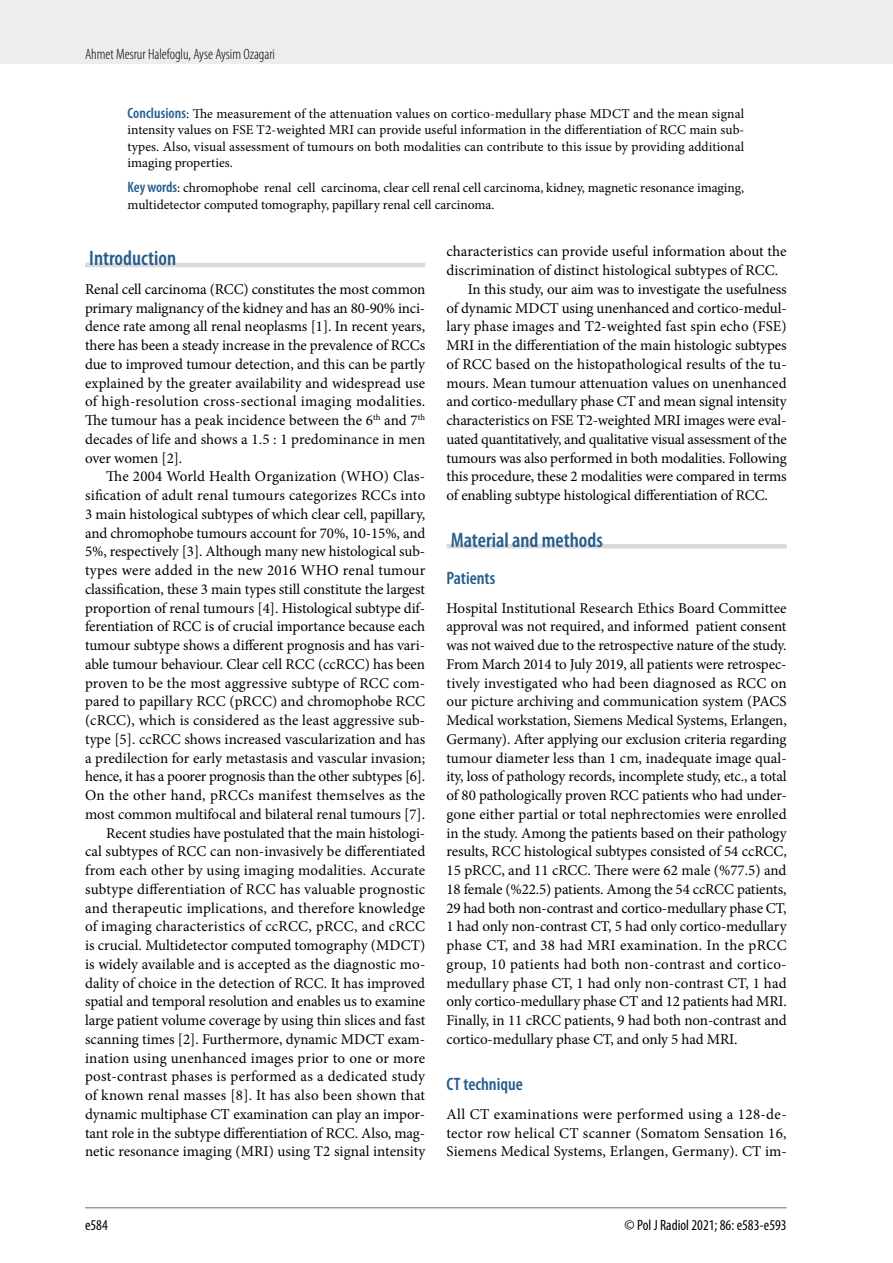
<style>
.page{position:relative;width:893px;height:1263px;background:#fff}
.page>*{position:absolute;margin:0;border:0;box-sizing:border-box;transform-origin:0 0}
.t1{font:600 condensed 21px "Myriad Pro";color:#245d8c}
.t2{font:600 condensed 18px "Myriad Pro";color:#245d8c}
.t3{font:15px/18.8px "Minion Pro";letter-spacing:-.005em;color:#000;text-align:justify}
.t4{font:300 condensed 15px "Myriad Pro";color:#000}
.t5{font:condensed 15px "Myriad Pro";color:#000}
.t6{font:13.5px/16.5px "Minion Pro";letter-spacing:-.005em;color:#000;text-align:justify}
.s1{font-family:"Myriad Pro";font-weight:600;font-stretch:condensed;font-size:15px;color:#245d8c}
</style>
<div class="page">
<div style="left:0;top:0;width:893px;height:64px;background:#ededed"></div>
<hr style="left:85px;top:1207px;width:702px;height:1px;background:#9d9d9c">
<hr style="left:85px;top:263px;width:340px;height:4px;background:#dadada">
<hr style="left:446px;top:544px;width:341px;height:4px;background:#dadada">
<p class="t4" style="left:85px;top:45px;width:191px">Ahmet Mesrur Halefoglu, Ayse Aysim Ozagari</p>
<p class="t6" style="left:128px;top:105px;width:618px"><span class="s1">Conclusions</span>: The measurement of the attenuation values on cortico-medullary phase MDCT and the mean signal intensity values on FSE T2-weighted MRI can provide useful information in the differentiation of RCC main sub&shy;types. Also, visual assessment of tumours on both modalities can contribute to this issue by providing additional imaging properties.</p>
<p class="t6" style="left:128px;top:180px;width:618px"><span class="s1">Key words</span>: chromophobe renal cell carcinoma, clear cell renal cell carcinoma, kidney, magnetic resonance imaging, multidetector computed tomography, papillary renal cell carcinoma.</p>
<h1 class="t1" style="left:89px;top:245px;width:88px">Introduction</h1>
<p class="t3" style="left:85px;top:280px;width:342px">Renal cell carcinoma (RCC) constitutes the most common primary malignancy of the kidney and has an 80-90% inci&shy;dence rate among all renal neoplasms [1]. In recent years, there has been a steady increase in the prevalence of RCCs due to improved tumour detection, and this can be partly explained by the greater availability and widespread use of high-resolution cross-sectional imaging modalities.<br>The tumour has a peak incidence between the 6<sup>th</sup> and 7<sup>th </sup>decades of life and shows a 1.5 : 1 predominance in men over women [2].</p>
<p class="t3" style="left:85px;top:467px;width:342px;text-align:right">The 2004 World Health Organization (WHO) Clas&shy;sification of adult renal tumours categorizes RCCs into 3 main histological subtypes of which clear cell, papillary, and chromophobe tumours account for 70%, 10-15%, and 5%, respectively [3]. Although many new histological sub&shy;types were added in the new 2016 WHO renal tumour classification, these 3 main types still constitute the largest proportion of renal tumours [4]. Histological subtype dif&shy;ferentiation of RCC is of crucial importance because each tumour subtype shows a different prognosis and has vari&shy;able tumour behaviour. Clear cell RCC (ccRCC) has been proven to be the most aggressive subtype of RCC com&shy;pared to papillary RCC (pRCC) and chromophobe RCC (cRCC), which is considered as the least aggressive sub&shy;type [5]. ccRCC shows increased vascularization and has a predilection for early metastasis and vascular invasion; hence, it has a poorer prognosis than the other subtypes [6].<br>On the other hand, pRCCs manifest themselves as the most common multifocal and bilateral renal tumours [7].<br>Recent studies have postulated that the main histologi-<br>cal subtypes of RCC can non-invasively be differentiated from each other by using imaging modalities. Accurate subtype differentiation of RCC has valuable prognostic and therapeutic implications, and therefore knowledge of imaging characteristics of ccRCC, pRCC, and cRCC is crucial. Multidetector computed tomography (MDCT) is widely available and is accepted as the diagnostic mo&shy;dality of choice in the detection of RCC. It has improved spatial and temporal resolution and enables us to examine large patient volume coverage by using thin slices and fast scanning times [2]. Furthermore, dynamic MDCT exam&shy;ination using unenhanced images prior to one or more post-contrast phases is performed as a dedicated study of known renal masses [8]. It has also been shown that dynamic multiphase CT examination can play an impor&shy;tant role in the subtype differentiation of RCC. Also, mag&shy;netic resonance imaging (MRI) using T2 signal intensity</p>
<p class="t3" style="left:446px;top:242px;width:342px">characteristics can provide useful information about the</p>
<p class="t3" style="left:446px;top:261px;width:333px">discrimination of distinct histological subtypes of RCC.</p>
<p class="t3" style="left:468px;top:280px;width:320px">In this study, our aim was to investigate the usefulness</p>
<p class="t3" style="left:446px;top:298px;width:340px">of dynamic MDCT using unenhanced and cortico-medul-</p>
<p class="t3" style="left:446px;top:317px;width:342px">lary phase images and T2-weighted fast spin echo (FSE)</p>
<p class="t3" style="left:446px;top:336px;width:342px">MRI in the differentiation of the main histologic subtypes</p>
<p class="t3" style="left:446px;top:355px;width:342px">of RCC based on the histopathological results of the tu-</p>
<p class="t3" style="left:446px;top:373px;width:342px">mours. Mean tumour attenuation values on unenhanced</p>
<p class="t3" style="left:446px;top:392px;width:342px">and cortico-medullary phase CT and mean signal intensity</p>
<p class="t3" style="left:446px;top:411px;width:341px">characteristics on FSE T2-weighted MRI images were eval-</p>
<p class="t3" style="left:446px;top:430px;width:342px">uated quantitatively, and qualitative visual assessment of the</p>
<p class="t3" style="left:446px;top:448px;width:342px">tumours was also performed in both modalities. Following</p>
<p class="t3" style="left:446px;top:467px;width:342px">this procedure, these 2 modalities were compared in terms</p>
<p class="t3" style="left:446px;top:486px;width:323px">of enabling subtype histological differentiation of RCC.</p>
<h1 class="t1" style="left:451px;top:527px;width:154px">Material and methods</h1>
<p class="t2" style="left:446px;top:567px;width:50px">Patients</p>
<p class="t3" style="left:446px;top:598px;width:342px">Hospital Institutional Research Ethics Board Committee approval was not required, and informed patient consent was not waived due to the retrospective nature of the study.<br>From March 2014 to July 2019, all patients were retrospec&shy;tively investigated who had been diagnosed as RCC on our picture archiving and communication system (PACS Medical workstation, Siemens Medical Systems, Erlangen, Germany). After applying our exclusion criteria regarding tumour diameter less than 1 cm, inadequate image qual&shy;ity, loss of pathology records, incomplete study, etc., a total of 80 pathologically proven RCC patients who had under&shy;gone either partial or total nephrectomies were enrolled in the study. Among the patients based on their pathology results, RCC histological subtypes consisted of 54 ccRCC, 15 pRCC, and 11 cRCC. There were 62 male (%77.5) and 18 female (%22.5) patients. Among the 54 ccRCC patients, 29 had both non-contrast and cortico-medullary phase CT, 1 had only non-contrast CT, 5 had only cortico-medullary phase CT, and 38 had MRI examination. In the pRCC group, 10 patients had both non-contrast and cortico&shy;medullary phase CT, 1 had only non-contrast CT, 1 had only cortico-medullary phase CT and 12 patients had MRI.<br>Finally, in 11 cRCC patients, 9 had both non-contrast and cortico-medullary phase CT, and only 5 had MRI.</p>
<p class="t2" style="left:446px;top:1073px;width:78px">CT technique</p>
<p class="t3" style="left:446px;top:1105px;width:342px">All CT examinations were performed using a 128-de&shy;tector row helical CT scanner (Somatom Sensation 16, Siemens Medical Systems, Erlangen, Germany). CT im-</p>
<p class="t5" style="left:85px;top:1216px;width:24px">e584</p>
<p class="t5" style="left:625px;top:1216px;width:164px">© Pol J Radiol 2021; 86: e583-e593</p>
</div>
